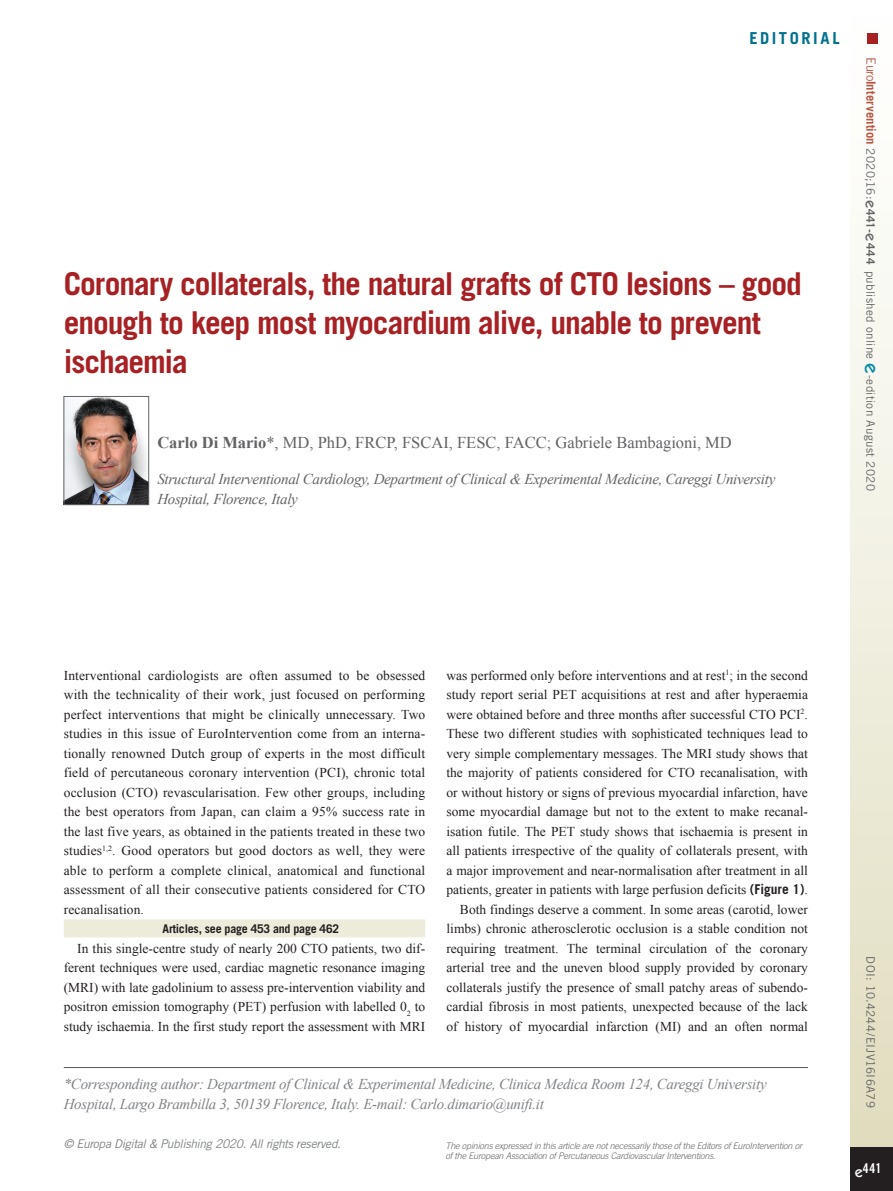
<style>
.page{position:relative;width:893px;height:1191px;background:#fff}
.page>*{position:absolute;margin:0;border:0;box-sizing:border-box;transform-origin:0 0}
.chapitre_titre{font:700 31.5px/39px "Trade Gothic LT Std";letter-spacing:-.035em;color:#a72023}
.chapitre_auteurs{font:16.5px "Times New Roman";color:#636366}
.t1{font:700 16.5px "Trade Gothic LT Std";letter-spacing:.16em;color:#00718e}
.corresponding_author{font:italic 15px/19.5px "Times New Roman";letter-spacing:-.02em;color:#808285}
.chapitre_address{font:italic 15px/19.5px "Times New Roman";letter-spacing:-.02em;color:#636366}
.text_paragraph{font:13.5px/19.5px "Times New Roman";color:#231f20;text-align:justify}
.text_1er_paragraph{font:13.5px/19.5px "Times New Roman";letter-spacing:.01em;color:#231f20;text-align:justify}
.t2{font:13.5px "Trade Gothic LT Std Bd Cn 20";color:#fff}
.t3{font:italic 12px "Trade Gothic LT Std";letter-spacing:-.03em;color:#808285}
.ArticleSee{font:700 12px "Trade Gothic LT Std";letter-spacing:-.02em;color:#231f20}
.t4{font:11.7px "Trade Gothic LT Std";letter-spacing:.03em;color:#636366}
.t5{font:italic 300 9px/10.5px "Trade Gothic LT Std";letter-spacing:-.02em;color:#636366}
.s1{font-weight:700}
.s2{font-size:12.75px;color:#b85744}
.s3{font-weight:700;font-size:12.75px;color:#b85744}
.s4{font-family:"ITC Kabel Std";font-weight:500;font-size:15px}
.s5{font-family:"ITC Kabel Std";font-weight:500;font-size:19.5px;color:#018ba7}
.s6{font-family:"Trade Gothic LT Std";font-weight:700}
</style>
<div class="page">
<div style="left:850px;top:0;width:43px;height:1191px;background:linear-gradient(to bottom,#fff,#dfdcbd)"></div>
<div style="left:850px;top:1147px;width:43px;height:44px;background:#231f20"></div>
<div style="left:867px;top:34px;width:11px;height:10px;background:#a72023"></div>
<hr style="left:64px;top:1067px;width:744px;height:1px;background:#57585a">
<div style="left:64px;top:919px;width:361px;height:18px;background:#edecda"></div>
<img style="left:66px;top:398px;width:81px;height:105px">
<div style="left:64px;top:396px;width:85px;height:109px;border:1px solid #636366"></div>
<p class="t1" style="left:749px;top:28px;width:92px">EDITORIAL</p>
<p class="chapitre_titre" style="left:64px;top:264px;width:740px">Coronary collaterals, the natural grafts of CTO lesions – good enough to keep most myocardium alive, unable to prevent ischaemia</p>
<p class="chapitre_auteurs" style="left:157px;top:431px;width:576px"><span class="s1">Carlo Di Mario</span>*, MD, PhD, FRCP, FSCAI, FESC, FACC; Gabriele Bambagioni, MD</p>
<p class="chapitre_address" style="left:157px;top:469px;width:619px">Structural Interventional Cardiology, Department of Clinical &amp; Experimental Medicine, Careggi University<br>Hospital, Florence, Italy</p>
<p class="t4" style="left:878px;top:57px;width:435px;rotate:90deg"><span class="s2">Euro</span><span class="s3">Intervention</span> 2020;16:<span class="s4">e</span><span class="s1">441-</span><span class="s4">e</span><span class="s1">444</span> published online <span class="s5">e</span>-edition August 2020</p>
<p class="text_1er_paragraph" style="left:64px;top:665px;width:363px">Interventional cardiologists are often assumed to be obsessed with the technicality of their work, just focused on performing perfect interventions that might be clinically unnecessary. Two studies in this issue of EuroIntervention come from an interna&shy;tionally renowned Dutch group of experts in the most difficult field of percutaneous coronary intervention (PCI), chronic total occlusion (CTO) revascularisation. Few other groups, including the best operators from Japan, can claim a 95% success rate in the last five years, as obtained in the patients treated in these two studies<sup>1,2</sup>. Good operators but good doctors as well, they were able to perform a complete clinical, anatomical and functional assessment of all their consecutive patients considered for CTO recanalisation.</p>
<p class="ArticleSee" style="left:163px;top:921px;width:178px">Articles, see page 453 and page 462</p>
<p class="text_paragraph" style="left:64px;top:938px;width:363px;text-indent:14px">In this single-centre study of nearly 200 CTO patients, two dif&shy;ferent techniques were used, cardiac magnetic resonance imaging (MRI) with late gadolinium to assess pre-intervention viability and positron emission tomography (PET) perfusion with labelled 0<sub>2</sub> to study ischaemia. In the first study report the assessment with MRI</p>
<p class="text_paragraph" style="left:446px;top:665px;width:363px">was performed only before interventions and at rest<sup>1</sup>; in the second study report serial PET acquisitions at rest and after hyperaemia were obtained before and three months after successful CTO PCI<sup>2</sup>.<br>These two different studies with sophisticated techniques lead to very simple complementary messages. The MRI study shows that the majority of patients considered for CTO recanalisation, with or without history or signs of previous myocardial infarction, have some myocardial damage but not to the extent to make recanal&shy;isation futile. The PET study shows that ischaemia is present in all patients irrespective of the quality of collaterals present, with a major improvement and near-normalisation after treatment in all patients, greater in patients with large perfusion deficits <span class="s6">(Figure 1)</span>.</p>
<p class="text_paragraph" style="left:446px;top:899px;width:363px;text-indent:14px">Both findings deserve a comment. In some areas (carotid, lower limbs) chronic atherosclerotic occlusion is a stable condition not requiring treatment. The terminal circulation of the coronary arterial tree and the uneven blood supply provided by coronary collaterals justify the presence of small patchy areas of subendo&shy;cardial fibrosis in most patients, unexpected because of the lack of history of myocardial infarction (MI) and an often normal</p>
<p class="corresponding_author" style="left:64px;top:1074px;width:704px">*Corresponding author: Department of Clinical &amp; Experimental Medicine, Clinica Medica Room 124, Careggi University<br>Hospital, Largo Brambilla 3, 50139 Florence, Italy. E-mail: Carlo.dimario@unifi.it</p>
<p class="t3" style="left:64px;top:1137px;width:279px">© Europa Digital &amp; Publishing 2020. All rights reserved.</p>
<p class="t5" style="left:446px;top:1140px;width:358px">The opinions expressed in this article are not necessarily those of the Editors of EuroIntervention or of the European Association of Percutaneous Cardiovascular Interventions.</p>
<p class="t4" style="left:878px;top:956px;width:153px;rotate:90deg">DOI: 10.4244/EIJV16I6A79</p>
<p class="t2" style="left:855px;top:1160px;width:28px"><span class="s4">e</span>441</p>
</div>
